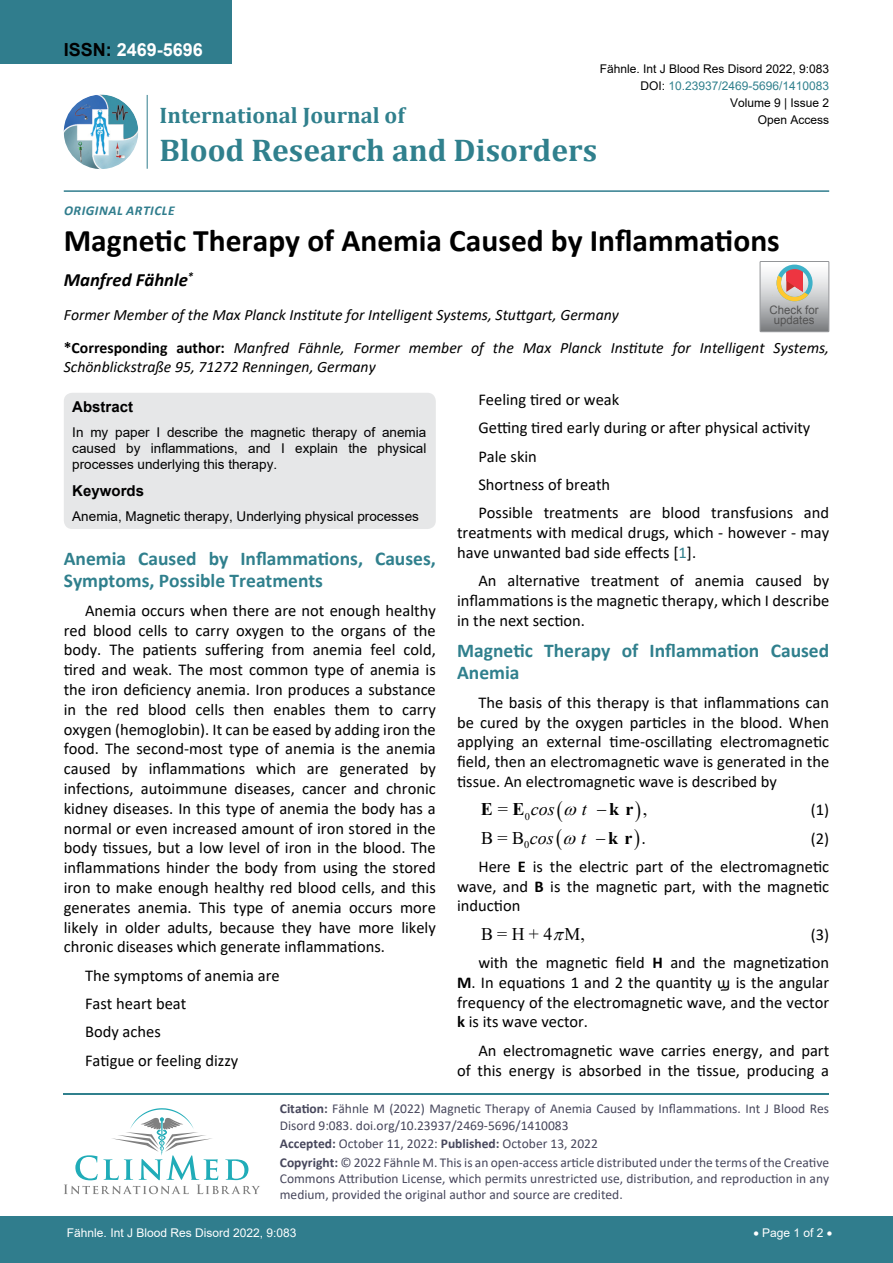
<style>
.page{position:relative;width:893px;height:1263px;background:#fff}
.page>*{position:absolute;margin:0;border:0;box-sizing:border-box;transform-origin:0 0}
.t1{font:700 31.5px "Calibri";color:#000}
.t2{font:700 31.5px "Cambria";color:#30808d}
.t3{font:700 22.5px "Cambria";color:#30808d}
.t4{font:700 19.5px/22.5px "Calibri";color:#30808d}
.t5{font:italic 700 18.75px "Calibri";color:#000}
.t6{font:700 18px "Arial";color:#fff}
.t7{font:17.85px "Times New Roman";color:#000}
.t8{font:700 17.85px "Times New Roman";color:#000}
.t9{font:italic 17.85px "Times New Roman";color:#000}
.t10{font:16.5px/19.8px "Calibri";color:#000}
.t11{font:italic 15.75px/18.9px "Calibri";color:#000}
.t12{font:700 15px "Arial";color:#000}
.t13{font:13.5px/16.2px "Calibri";color:#47475c}
.t14{font:13.5px/16.2px "Arial";color:#000;text-align:justify}
.t15{font:italic 700 13.5px "Calibri";letter-spacing:.04em;color:#307d8d}
.t16{font:12px "Arial";color:#000}
.t17{font:12px "Arial";color:#fff}
.t18{font:12px "Arial";color:#30808d}
.t19{font:11.7px/10.1px "Arial";color:#535353;text-align:center}
.s1{color:#000}
.s2{font-weight:700;font-style:normal}
.s3{color:#30808d}
.s4{font-weight:400;font-style:italic}
.s5{font-style:normal}
.s6{font-style:italic}
.s7{font-weight:400}
.s8{font-weight:700}
</style>
<div class="page">
<hr style="left:64px;top:1093px;width:765px;height:2px;background:#30808d">
<svg style="left:64px;top:1108px;width:196px;height:86px"></svg>
<div style="left:0;top:1217px;width:893px;height:46px;background:#307d8d"></div>
<div style="left:0;top:0;width:231px;height:64px;background:#307d8d"></div>
<img style="left:64px;top:95px;width:74px;height:74px;border-radius:37px">
<hr style="left:147px;top:95px;width:1px;height:74px;background:#307d8d">
<hr style="left:64px;top:190px;width:765px;height:2px;background:#307d8d">
<div style="left:64px;top:393px;width:372px;height:136px;background:#e6e7e8;border-radius:9px"></div>
<svg style="left:760px;top:261px;width:69px;height:71px;background:#bcb6b3"></svg>
<p class="t6" style="left:64px;top:37px;width:141px"><span class="s1">ISSN:</span> 2469-5696</p>
<p class="t16" style="left:600px;top:60px;width:231px">Fähnle. Int J Blood Res Disord 2022, 9:083</p>
<p class="t16" style="left:730px;top:95px;width:101px">Volume 9 | Issue 2</p>
<p class="t18" style="left:640px;top:77px;width:190px"><span class="s1">DOI:</span> 10.23937/2469-5696/1410083</p>
<h2 class="t3" style="left:160px;top:100px;width:247px">International Journal of</h2>
<h1 class="t2" style="left:160px;top:128px;width:439px">Blood Research and Disorders</h1>
<p class="t16" style="left:758px;top:112px;width:73px">Open Access</p>
<p class="t15" style="left:64px;top:201px;width:112px">Original Article</p>
<h1 class="t1" style="left:64px;top:218px;width:717px">Magnetic Therapy of Anemia Caused by Inflammations</h1>
<p class="t5" style="left:64px;top:267px;width:131px">Manfred Fähnle<sup>*</sup></p>
<p class="t11" style="left:64px;top:304px;width:557px">Former Member of the Max Planck Institute for Intelligent Systems, Stuttgart, Germany</p>
<p class="t19" style="left:770px;top:305px;width:51px">Check for updates</p>
<p class="t11" style="left:64px;top:337px;width:767px"><span class="s2">*Corresponding author:</span> Manfred Fähnle, Former member of the Max Planck Institute for Intelligent Systems,<br>Schönblickstraße 95, 71272 Renningen, Germany</p>
<p class="t12" style="left:72px;top:396px;width:62px">Abstract</p>
<p class="t14" style="left:72px;top:424px;width:355px">In my paper I describe the magnetic therapy of anemia caused by inflammations, and I explain the physical processes underlying this therapy.</p>
<p class="t12" style="left:72px;top:480px;width:73px">Keywords</p>
<p class="t14" style="left:72px;top:508px;width:348px">Anemia, Magnetic therapy, Underlying physical processes</p>
<p class="t4" style="left:64px;top:547px;width:374px">Anemia Caused by Inflammations, Causes,<br>Symptoms, Possible Treatments</p>
<p class="t10" style="left:64px;top:600px;width:374px;text-align:justify;text-indent:21px">Anemia occurs when there are not enough healthy red blood cells to carry oxygen to the organs of the body. The patients suffering from anemia feel cold, tired and weak. The most common type of anemia is the iron deficiency anemia. Iron produces a substance in the red blood cells then enables them to carry oxygen (hemoglobin). It can be eased by adding iron the food. The second-most type of anemia is the anemia caused by inflammations which are generated by infections, autoimmune diseases, cancer and chronic kidney diseases. In this type of anemia the body has a normal or even increased amount of iron stored in the body tissues, but a low level of iron in the blood. The inflammations hinder the body from using the stored iron to make enough healthy red blood cells, and this generates anemia. This type of anemia occurs more likely in older adults, because they have more likely chronic diseases which generate inflammations.</p>
<p class="t10" style="left:85px;top:960px;width:196px;line-height:28.3px">The symptoms of anemia are<br>Fast heart beat<br>Body aches<br>Fatigue or feeling dizzy</p>
<p class="t10" style="left:478px;top:385px;width:352px;line-height:28.3px">Feeling tired or weak<br>Getting tired early during or after physical activity<br>Pale skin<br>Shortness of breath<br>Possible treatments are blood transfusions and</p>
<p class="t10" style="left:457px;top:522px;width:374px">treatments with medical drugs, which - however - may have unwanted bad side effects [<span class="s3">1</span>].</p>
<p class="t10" style="left:457px;top:570px;width:374px;text-align:justify;text-indent:21px">An alternative treatment of anemia caused by inflammations is the magnetic therapy, which I describe in the next section.</p>
<p class="t4" style="left:457px;top:639px;width:374px">Magnetic Therapy of Inflammation Caused<br>Anemia</p>
<p class="t10" style="left:457px;top:692px;width:374px;text-align:justify;text-indent:21px">The basis of this therapy is that inflammations can be cured by the oxygen particles in the blood. When applying an external time-oscillating electromagnetic field, then an electromagnetic wave is generated in the tissue. An electromagnetic wave is described by</p>
<p class="t8" style="left:481px;top:796px;width:45px">E E</p>
<p class="t8" style="left:582px;top:796px;width:53px"><span class="s4">t</span> −k r</p>
<p class="t9" style="left:498px;top:797px;width:58px"><span class="s5">=</span> <sub>0</sub>cos</p>
<p class="t7" style="left:643px;top:797px;width:6px">,</p>
<p class="t10" style="left:811px;top:799px;width:20px">(1)</p>
<p class="t7" style="left:481px;top:825px;width:74px">B = B<sub>0</sub><span class="s6">cos</span></p>
<p class="t8" style="left:581px;top:825px;width:66px"><span class="s4">t</span> −kr<span class="s7">.</span></p>
<p class="t10" style="left:478px;top:823px;width:352px;line-height:28.3px;text-align:right">(2)<br>Here <span class="s8">E</span> is the electric part of the electromagnetic</p>
<p class="t10" style="left:457px;top:876px;width:374px">wave, and <span class="s8">B</span> is the magnetic part, with the magnetic induction</p>
<p class="t7" style="left:481px;top:921px;width:105px">B = H + 4 M,</p>
<p class="t10" style="left:478px;top:920px;width:352px;line-height:28.3px;text-align:right">(3)<br>with the magnetic field <span class="s8">H</span> and the magnetization</p>
<p class="t10" style="left:457px;top:972px;width:374px;text-align:justify"><span class="s8">M</span>. In equations 1 and 2 the quantity ϣ is the angular frequency of the electromagnetic wave, and the vector <span class="s8">k</span> is its wave vector.</p>
<p class="t10" style="left:457px;top:1040px;width:374px;text-align:right">An electromagnetic wave carries energy, and part<br>of this energy is absorbed in the tissue, producing a</p>
<p class="t13" style="left:280px;top:1100px;width:551px"><span class="s8">Citation:</span> Fähnle M (2022) Magnetic Therapy of Anemia Caused by Inflammations. Int J Blood Res<br>Disord 9:083. doi.org/10.23937/2469-5696/1410083</p>
<p class="t13" style="left:280px;top:1134px;width:551px;line-height:18.6px"><span class="s8">Accepted:</span> October 11, 2022: <span class="s8">Published:</span> October 13, 2022<br><span class="s8">Copyright:</span> © 2022 Fähnle M. This is an open-access article distributed under the terms of the Creative</p>
<p class="t13" style="left:280px;top:1170px;width:551px">Commons Attribution License, which permits unrestricted use, distribution, and reproduction in any medium, provided the original author and source are credited.</p>
<p class="t17" style="left:67px;top:1225px;width:231px">Fähnle. Int J Blood Res Disord 2022, 9:083</p>
<p class="t17" style="left:754px;top:1225px;width:80px">• Page 1 of 2 •</p>
</div>
